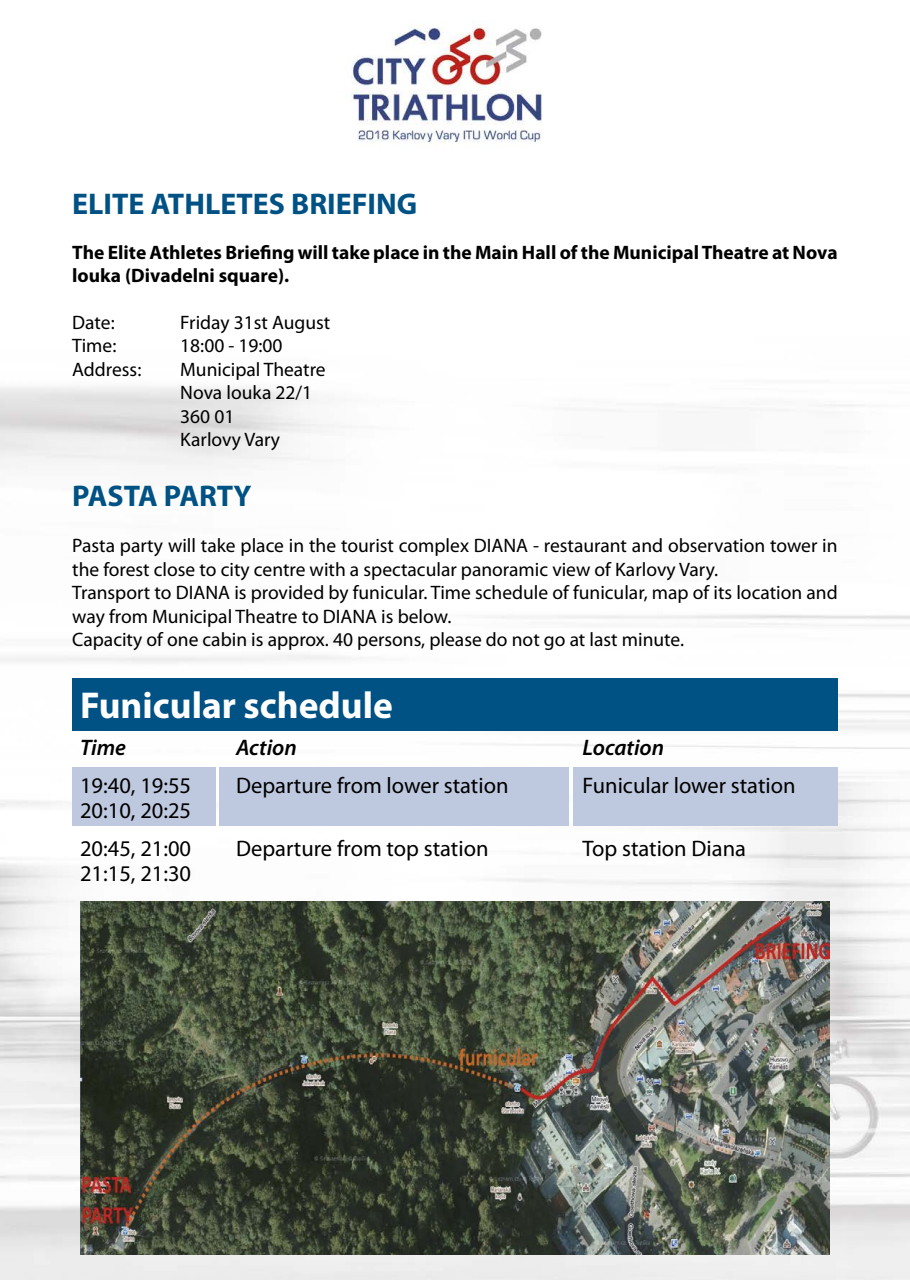
<style>
.page{position:relative;width:910px;height:1280px;background:#fff}
.page>*{position:absolute;margin:0;border:0;box-sizing:border-box;transform-origin:0 0}
.t1{font:700 37.5px "Myriad Pro";color:#fff}
.t2{font:700 30px "Myriad Pro";color:#005184}
.t3{font:22.5px/37.5px "Myriad Pro";color:#000}
.t4{font:italic 600 22.5px "Myriad Pro";color:#000}
.t5{font:19.5px/23.4px "Myriad Pro";color:#000}
.t6{font:700 19.5px/23.4px "Myriad Pro";color:#000}
</style>
<div class="page">
<img style="left:0;top:21px;width:910px;height:1259px">
<div style="left:72px;top:678px;width:766px;height:53px;background:#005184"></div>
<div style="left:72px;top:767px;width:143px;height:59px;background:#bec9df"></div>
<div style="left:219px;top:767px;width:350px;height:59px;background:#bec9df"></div>
<div style="left:573px;top:767px;width:265px;height:59px;background:#bec9df"></div>
<img style="left:80px;top:901px;width:750px;height:353px">
<h2 class="t2" style="left:72px;top:187px;width:346px">ELITE ATHLETES BRIEFING</h2>
<p class="t6" style="left:72px;top:241px;width:767px">The Elite Athletes Briefing will take place in the Main Hall of the Municipal Theatre at Nova louka (Divadelni square).</p>
<p class="t5" style="left:72px;top:311px;width:44px">Date:</p>
<p class="t5" style="left:180px;top:311px;width:152px">Friday 31st August</p>
<p class="t5" style="left:72px;top:335px;width:46px">Time:</p>
<p class="t5" style="left:180px;top:335px;width:104px">18:00 - 19:00</p>
<p class="t5" style="left:72px;top:358px;width:71px">Address:</p>
<p class="t5" style="left:180px;top:358px;width:147px">Municipal Theatre<br>Nova louka 22/1<br>360 01<br>Karlovy Vary</p>
<h2 class="t2" style="left:72px;top:479px;width:181px">PASTA PARTY</h2>
<p class="t5" style="left:72px;top:534px;width:767px">Pasta party will take place in the tourist complex DIANA - restaurant and observation tower in the forest close to city centre with a spectacular panoramic view of Karlovy Vary.<br>Transport to DIANA is provided by funicular. Time schedule of funicular, map of its location and way from Municipal Theatre to DIANA is below.<br>Capacity of one cabin is approx. 40 persons, please do not go at last minute.</p>
<h1 class="t1" style="left:80px;top:684px;width:314px">Funicular schedule</h1>
<p class="t4" style="left:80px;top:735px;width:47px">Time</p>
<p class="t4" style="left:236px;top:735px;width:62px">Action</p>
<p class="t4" style="left:583px;top:735px;width:83px">Location</p>
<p class="t3" style="left:80px;top:767px;width:113px">19:40, 19:55</p>
<p class="t3" style="left:236px;top:767px;width:274px">Departure from lower station</p>
<p class="t3" style="left:583px;top:767px;width:214px">Funicular lower station</p>
<p class="t3" style="left:80px;top:792px;width:113px">20:10, 20:25<br>20:45, 21:00</p>
<p class="t3" style="left:236px;top:830px;width:254px">Departure from top station</p>
<p class="t3" style="left:583px;top:830px;width:165px">Top station Diana</p>
<p class="t3" style="left:80px;top:855px;width:113px">21:15, 21:30</p>
</div>
